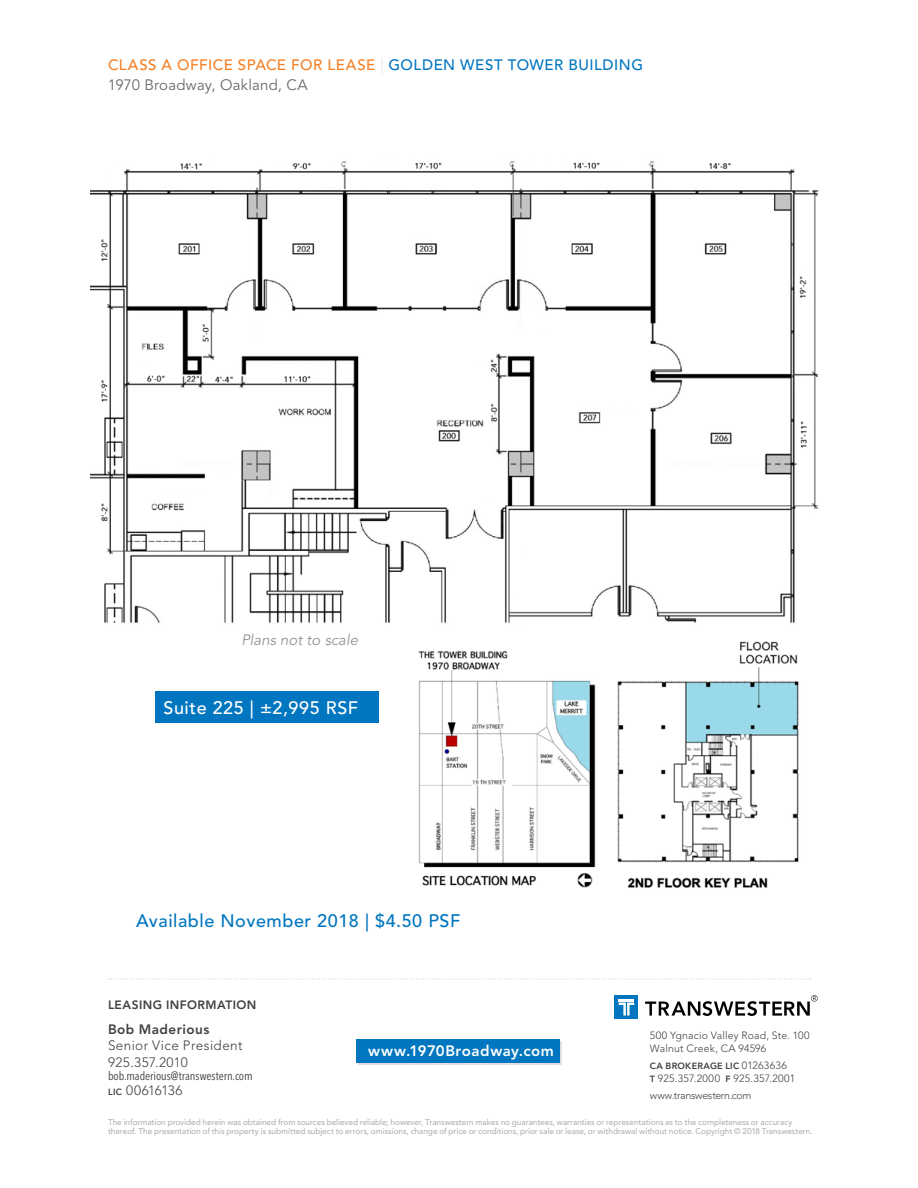
<style>
.page{position:relative;width:918px;height:1188px;background:#fff}
.page>*{position:absolute;margin:0;border:0;box-sizing:border-box;transform-origin:0 0}
.t1{font:500 18px "Avenir LT Std";letter-spacing:.03em;color:#0076c0}
.t2{font:500 18px "Avenir LT Std";letter-spacing:.03em;color:#fff}
.t3{font:500 15px/20.4px "Avenir LT Std";letter-spacing:.035em;color:#f58025}
.t4{font:800 15px "Avenir LT Std";letter-spacing:.035em;color:#fff}
.t5{font:italic 15px "Avenir LT Std";color:#939598}
.t6{font:300 13.5px/16.5px "Avenir LT Std";letter-spacing:.03em;color:#414042}
.t7{font:800 13.5px "Avenir LT Std";letter-spacing:.035em;color:#414042}
.t8{font:300 13.5px "Avenir LT Std";letter-spacing:-.02em;color:#414042}
.t9{font:condensed 12px "Avenir Next LT Pro";letter-spacing:-.005em;color:#414042}
.t10{font:800 12px "Avenir LT Std";letter-spacing:.035em;color:#414042}
.t11{font:300 10.5px/13.5px "Avenir LT Std";letter-spacing:.015em;color:#414042}
.t12{font:800 9px "Avenir LT Std";letter-spacing:.025em;color:#414042}
.t13{font:8.25px/9px "Avenir LT Std";letter-spacing:-.005em;color:#a7a9ac}
.s1{font-weight:300;color:#e0e0e2}
.s2{color:#0076c0}
.s3{font-weight:400;color:#696a6d}
.s4{font-weight:800;font-size:9px}
.s5{font-weight:300;font-size:10.5px}
</style>
<div class="page">
<svg style="left:109px;top:978px;width:701px;height:2px"></svg>
<div style="left:615px;top:995px;width:23px;height:24px;background:#0076c0"></div>
<svg style="left:619px;top:999px;width:15px;height:16px"></svg>
<svg style="left:645px;top:995px;width:173px;height:21px"></svg>
<div style="left:358px;top:1041px;width:203px;height:24px;background:#e0e0e2"></div>
<div style="left:357px;top:1040px;width:203px;height:23px;background:#0076c0"></div>
<img style="left:91px;top:161px;width:728px;height:727px">
<div style="left:136px;top:675px;width:213px;height:68px;background:#fff"></div>
<div style="left:155px;top:691px;width:223px;height:32px;background:#0076c0"></div>
<h2 class="t3" style="left:108px;top:55px;width:537px">CLASS A OFFICE SPACE FOR LEASE <span class="s1">|</span> <span class="s2">GOLDEN WEST TOWER BUILDING<br></span><span class="s3">1970 Broadway, Oakland, CA</span></h2>
<h2 class="t5" style="left:241px;top:632px;width:118px">Plans not to scale</h2>
<h1 class="t2" style="left:164px;top:697px;width:196px">Suite 225 | ±2,995 RSF</h1>
<h1 class="t1" style="left:136px;top:911px;width:326px">Available November 2018 | $4.50 PSF</h1>
<h3 class="t10" style="left:108px;top:998px;width:150px">LEASING INFORMATION</h3>
<h3 class="t7" style="left:108px;top:1021px;width:103px">Bob Maderious</h3>
<h3 class="t6" style="left:108px;top:1038px;width:136px">Senior Vice President<br>925.357.2010</h3>
<h3 class="t9" style="left:108px;top:1069px;width:146px">bob.maderious@transwestern.com</h3>
<h3 class="t8" style="left:108px;top:1083px;width:76px"><span class="s4">LIC</span> 00616136</h3>
<p class="t11" style="left:650px;top:1028px;width:161px">500 Ygnacio Valley Road, Ste. 100<br>Walnut Creek, CA 94596</p>
<p class="t12" style="left:650px;top:1060px;width:138px">CA BROKERAGE LIC <span class="s5">01263636</span></p>
<p class="t11" style="left:650px;top:1071px;width:147px;line-height:16.5px"><span class="s4">T</span> 925.357.2000 <span class="s4">F</span> 925.357.2001 www.transwestern.com</p>
<p class="t13" style="left:108px;top:1117px;width:706px">The information provided herein was obtained from sources believed reliable; however, Transwestern makes no guarantees, warranties or representations as to the completeness or accuracy thereof. The presentation of this property is submitted subject to errors, omissions, change of price or conditions, prior sale or lease, or withdrawal without notice. Copyright © 2018 Transwestern.</p>
<h2 class="t4" style="left:368px;top:1041px;width:187px">www.1970Broadway.com</h2>
</div>
